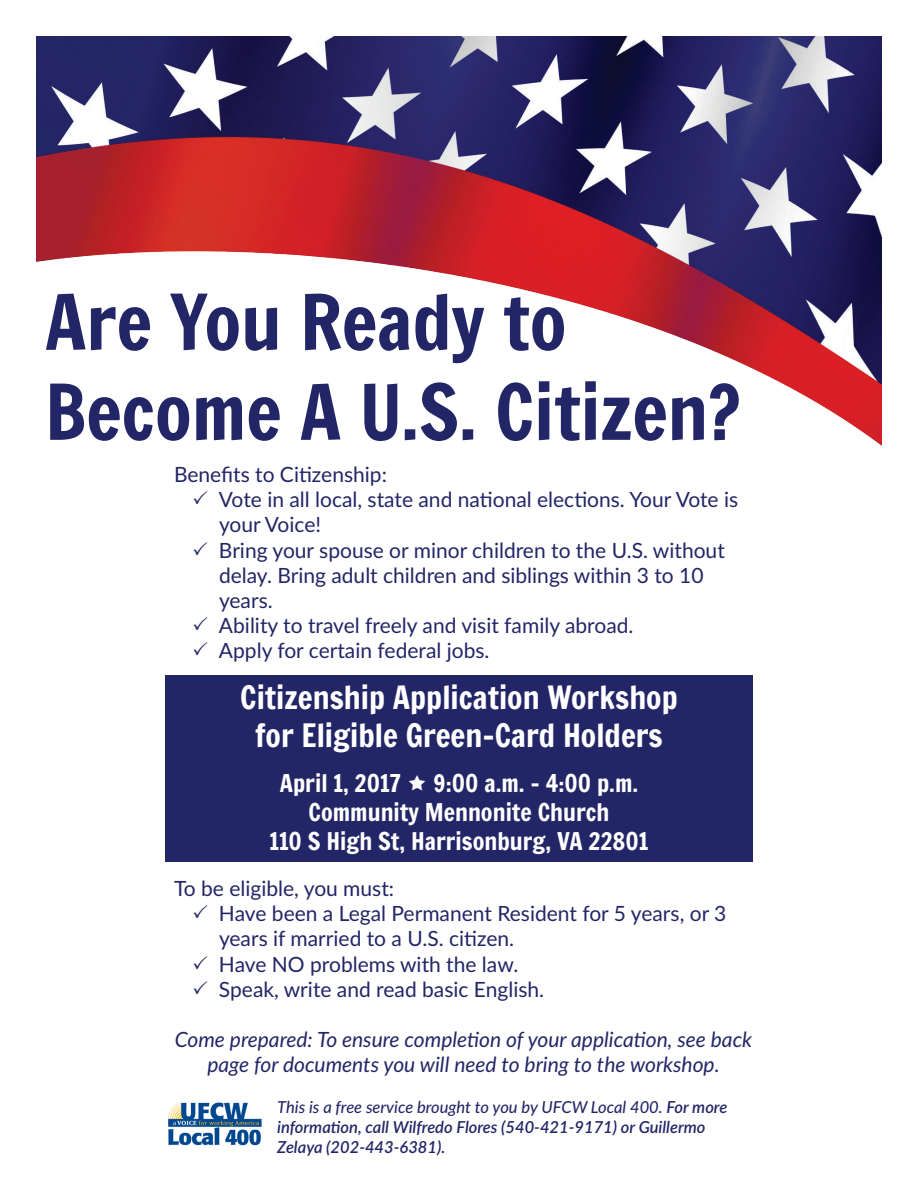
<style>
.page{position:relative;width:918px;height:1188px;background:#fff}
.page>*{position:absolute;margin:0;border:0;box-sizing:border-box;transform-origin:0 0}
.t1{font:75px "Francois One";color:#232666}
.t2{font:31.5px "Francois One";color:#fff}
.t3{font:24px "Francois One";color:#fff}
.t4{font:21px/25.2px "Lato";color:#232666}
.t5{font:italic 21px/25.2px "Lato";color:#232666;text-align:center}
.t6{font:italic 600 16.5px/19.8px "Lato";color:#232666}
.s1{font-weight:500}
</style>
<div class="page">
<img style="left:36px;top:36px;width:846px;height:410px">
<div style="left:165px;top:675px;width:588px;height:187px;background:#232666"></div>
<img style="left:168px;top:1102px;width:94px;height:44px">
<p class="t1" style="left:45px;top:268px;width:523px">Are You Ready to</p>
<p class="t1" style="left:45px;top:358px;width:697px">Become A U.S. Citizen?</p>
<p class="t4" style="left:174px;top:461px;width:214px">Benefits to Citizenship:</p>
<p class="t4" style="left:219px;top:486px;width:521px">Vote in all local, state and national elections. Your Vote is your Voice!</p>
<p class="t4" style="left:219px;top:536px;width:507px">Bring your spouse or minor children to the U.S. without delay. Bring adult children and siblings within 3 to 10 years.</p>
<p class="t4" style="left:219px;top:612px;width:416px">Ability to travel freely and visit family abroad.</p>
<p class="t4" style="left:219px;top:637px;width:272px">Apply for certain federal jobs.</p>
<p class="t2" style="left:240px;top:675px;width:439px">Citizenship Application Workshop</p>
<p class="t2" style="left:255px;top:713px;width:409px">for Eligible Green-Card Holders</p>
<p class="t3" style="left:280px;top:766px;width:122px">April 1, 2017</p>
<p class="t3" style="left:434px;top:766px;width:206px">9:00 a.m. - 4:00 p.m.</p>
<p class="t3" style="left:309px;top:795px;width:302px">Community Mennonite Church</p>
<p class="t3" style="left:269px;top:824px;width:381px">110 S High St, Harrisonburg, VA 22801</p>
<p class="t4" style="left:174px;top:875px;width:222px">To be eligible, you must:</p>
<p class="t4" style="left:219px;top:900px;width:509px">Have been a Legal Permanent Resident for 5 years, or 3 years if married to a U.S. citizen.</p>
<p class="t4" style="left:219px;top:950px;width:301px">Have NO problems with the law.</p>
<p class="t4" style="left:219px;top:976px;width:327px">Speak, write and read basic English.</p>
<p class="t5" style="left:175px;top:1026px;width:579px">Come prepared: To ensure completion of your application, see back page for documents you will need to bring to the workshop.</p>
<p class="t6" style="left:277px;top:1097px;width:452px"><span class="s1">This is a free service brought to you by UFCW Local 400.</span> For more information, call Wilfredo Flores (540-421-9171) or Guillermo<br>Zelaya (202-443-6381).</p>
</div>
